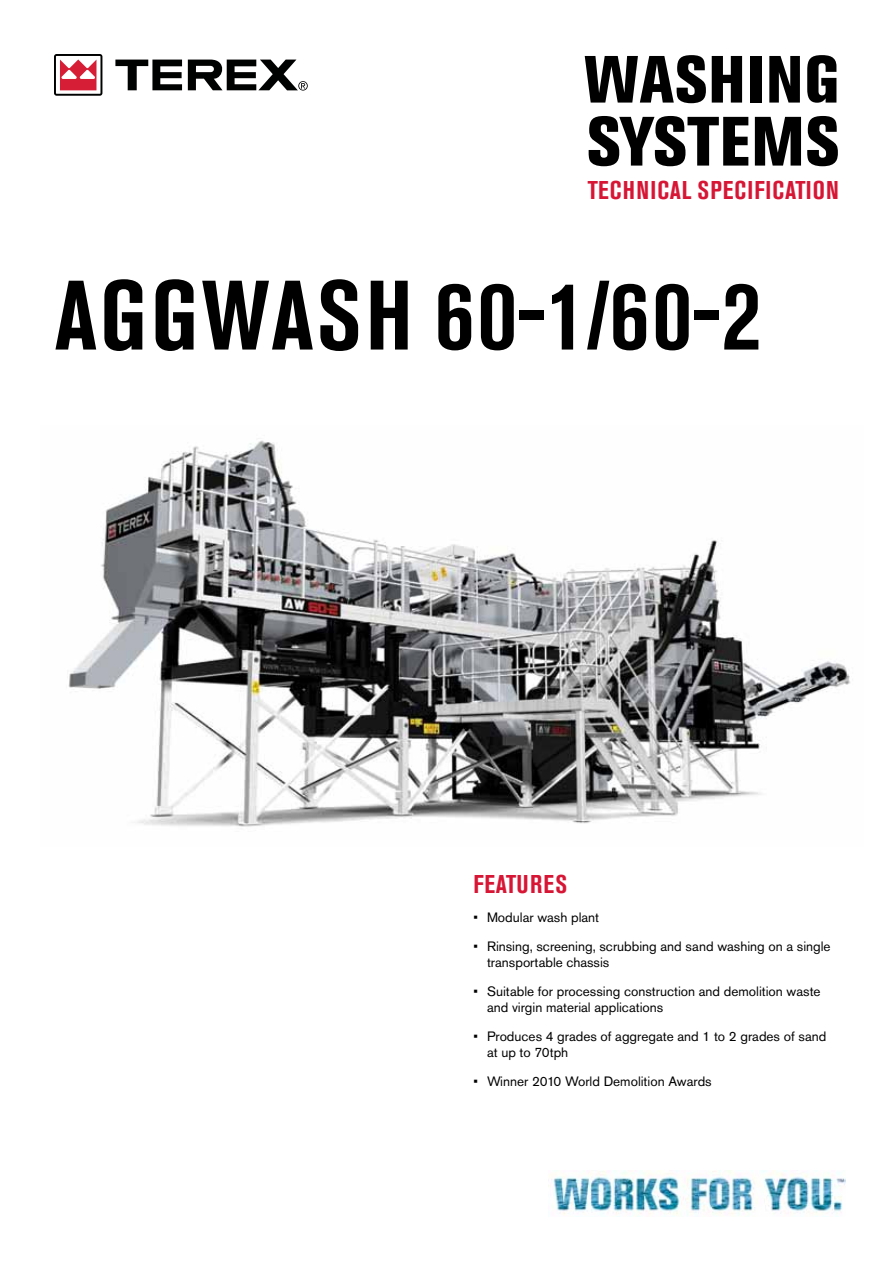
<style>
.page{position:relative;width:893px;height:1263px;background:#fff}
.page>*{position:absolute;margin:0;border:0;box-sizing:border-box;transform-origin:0 0}
.t1{font:700 condensed 97.5px "Akzidenz Grotesk Pro";letter-spacing:.035em;color:#000}
.t2{font:800 condensed 69px "Akzidenz Grotesk Pro";color:#000}
.t3{font:800 condensed 66px "Akzidenz Grotesk Pro";letter-spacing:.02em;color:#000}
.t4{font:700 condensed 25.5px "Akzidenz Grotesk Pro";letter-spacing:.045em;color:#d71635}
.t5{font:13.5px/16.2px "Akzidenz Grotesk Pro";color:#000}
</style>
<div class="page">
<svg style="left:54px;top:54px;width:48px;height:42px"></svg>
<svg style="left:115px;top:60px;width:67px;height:30px"></svg>
<svg style="left:188px;top:60px;width:120px;height:31px"></svg>
<img style="left:551px;top:1170px;width:295px;height:47px">
<img style="left:68px;top:440px;width:783px;height:387px">
<h3 class="t3" style="left:585px;top:37px;width:256px">WASHING</h3>
<h2 class="t2" style="left:587px;top:97px;width:253px">SYSTEMS</h2>
<h3 class="t4" style="left:588px;top:173px;width:253px">TECHNICAL SPECIFICATION</h3>
<h1 class="t1" style="left:54px;top:253px;width:708px">AGGWASH 60-1/60-2</h1>
<h3 class="t4" style="left:474px;top:868px;width:95px">FEATURES</h3>
<p class="t5" style="left:473px;top:909px;width:127px">• Modular wash plant</p>
<p class="t5" style="left:487px;top:938px;width:345px;text-indent:-14px">• Rinsing, screening, scrubbing and sand washing on a single transportable chassis</p>
<p class="t5" style="left:487px;top:983px;width:335px;text-indent:-14px">• Suitable for processing construction and demolition waste and virgin material applications</p>
<p class="t5" style="left:487px;top:1028px;width:341px;text-indent:-14px">• Produces 4 grades of aggregate and 1 to 2 grades of sand at up to 70tph</p>
<p class="t5" style="left:473px;top:1073px;width:240px">• Winner 2010 World Demolition Awards</p>
</div>
